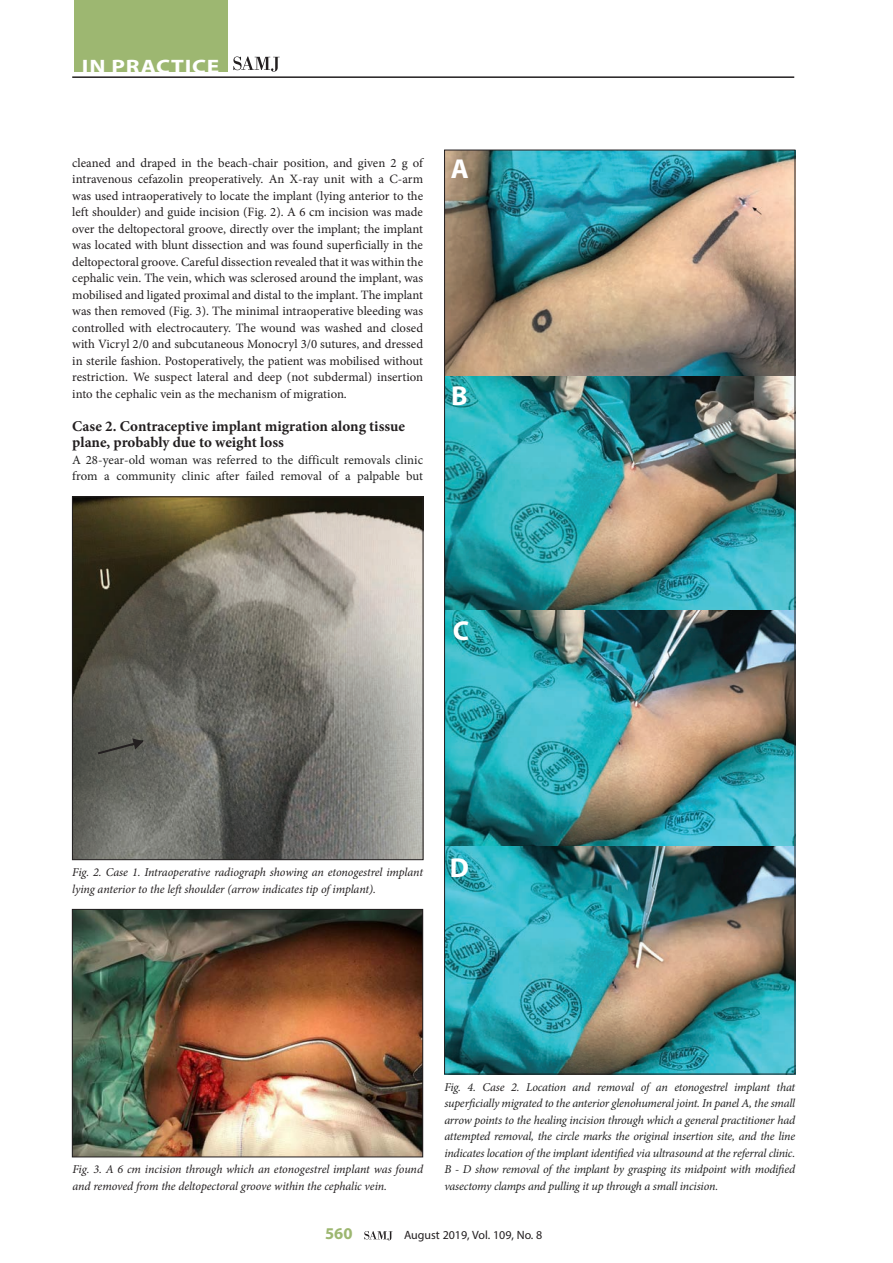
<style>
.page{position:relative;width:893px;height:1263px;background:#fff}
.page>*{position:absolute;margin:0;border:0;box-sizing:border-box;transform-origin:0 0}
.t1{font:700 27.45px "Myriad Pro";color:#fff}
.t2{font:700 19.5px "Myriad Pro";letter-spacing:.03em;color:#fff;scale:1.2 1}
.t3{font:700 16.5px "Myriad Pro";color:#9db771}
.C_HEAD{font:700 15px/16.5px "Minion Pro";color:#231f20}
.BODY_TEXT_INDENT{font:12.75px/16.5px "Minion Pro";color:#231f20;text-align:justify}
.BODY_TEXT_1ST_PARAGR{font:12.75px/16.5px "Minion Pro";color:#222}
.CAPTIONS{font:italic 12px/16.5px "Minion Pro";letter-spacing:-.02em;color:#222;text-align:justify}
.CAPTIONS-2{font:italic 12px/16.5px "Minion Pro";letter-spacing:-.01em;color:#231f20}
.t4{font:12px "Myriad Pro";color:#231f20}
.s1{color:#231f20}
</style>
<div class="page">
<svg style="left:364px;top:1231px;width:29px;height:9px"></svg>
<hr style="left:72px;top:76px;width:722px;height:2px;background:#231f20">
<div style="left:74px;top:0;width:153px;height:72px;background:#9db771"></div>
<svg style="left:233px;top:57px;width:47px;height:15px"></svg>
<img style="left:74px;top:499px;width:347px;height:359px">
<svg style="left:96px;top:738px;width:47px;height:18px"></svg>
<div style="left:72px;top:497px;width:351px;height:363px;border:1px solid #231f20"></div>
<img style="left:74px;top:911px;width:347px;height:244px">
<div style="left:72px;top:909px;width:351px;height:248px;border:1px solid #231f20"></div>
<img style="left:446px;top:152px;width:347px;height:224px">
<img style="left:446px;top:376px;width:347px;height:235px">
<img style="left:446px;top:611px;width:347px;height:236px">
<img style="left:446px;top:847px;width:347px;height:225px">
<h2 class="t2" style="left:82px;top:54px;width:116px">IN PRACTICE</h2>
<p class="BODY_TEXT_INDENT" style="left:72px;top:154px;width:352px">cleaned and draped in the beach-chair position, and given 2 g of intravenous cefazolin preoperatively. An X-ray unit with a C-arm was used intraoperatively to locate the implant (lying anterior to the left shoulder) and guide incision (Fig. 2). A 6 cm incision was made over the deltopectoral groove, directly over the implant; the implant was located with blunt dissection and was found superficially in the deltopectoral groove. Careful dissection revealed that it was within the cephalic vein. The vein, which was sclerosed around the implant, was mobilised and ligated proximal and distal to the implant. The implant was then removed (Fig. 3). The minimal intraoperative bleeding was controlled with electrocautery. The wound was washed and closed with Vicryl 2/0 and subcutaneous Monocryl 3/0 sutures, and dressed in sterile fashion. Postoperatively, the patient was mobilised without restriction. We suspect lateral and deep (not subdermal) insertion into the cephalic vein as the mechanism of migration.</p>
<h3 class="C_HEAD" style="left:72px;top:417px;width:334px">Case 2. Contraceptive implant migration along tissue plane, probably due to weight loss</h3>
<p class="BODY_TEXT_1ST_PARAGR" style="left:72px;top:451px;width:352px">A 28-year-old woman was referred to the difficult removals clinic from a community clinic after failed removal of a palpable but</p>
<p class="t1" style="left:451px;top:151px;width:20px">A</p>
<p class="t1" style="left:451px;top:378px;width:18px">B</p>
<p class="t1" style="left:453px;top:613px;width:18px">C</p>
<p class="CAPTIONS-2" style="left:72px;top:864px;width:352px">Fig. 2. Case 1. Intraoperative radiograph showing an etonogestrel implant lying anterior to the left shoulder (arrow indicates tip of implant).</p>
<p class="t1" style="left:450px;top:849px;width:21px">D</p>
<p class="CAPTIONS-2" style="left:72px;top:1161px;width:352px">Fig. 3. A 6 cm incision through which an etonogestrel implant was found and removed from the deltopectoral groove within the cephalic vein.</p>
<p class="CAPTIONS" style="left:444px;top:1079px;width:352px">Fig. 4. <span class="s1">Case 2.</span> Location and removal of an etonogestrel implant that superficially migrated to the anterior glenohumeral joint. In panel A, the small arrow points to the healing incision through which a general practitioner had attempted removal, the circle marks the original insertion site, and the line indicates location of the implant identified via ultrasound at the referral clinic.<br>B - D show removal of the implant by grasping its midpoint with modified vasectomy clamps and pulling it up through a small incision.</p>
<p class="t3" style="left:325px;top:1223px;width:29px">560</p>
<p class="t4" style="left:404px;top:1228px;width:140px">August 2019, Vol. 109, No. 8</p>
</div>
